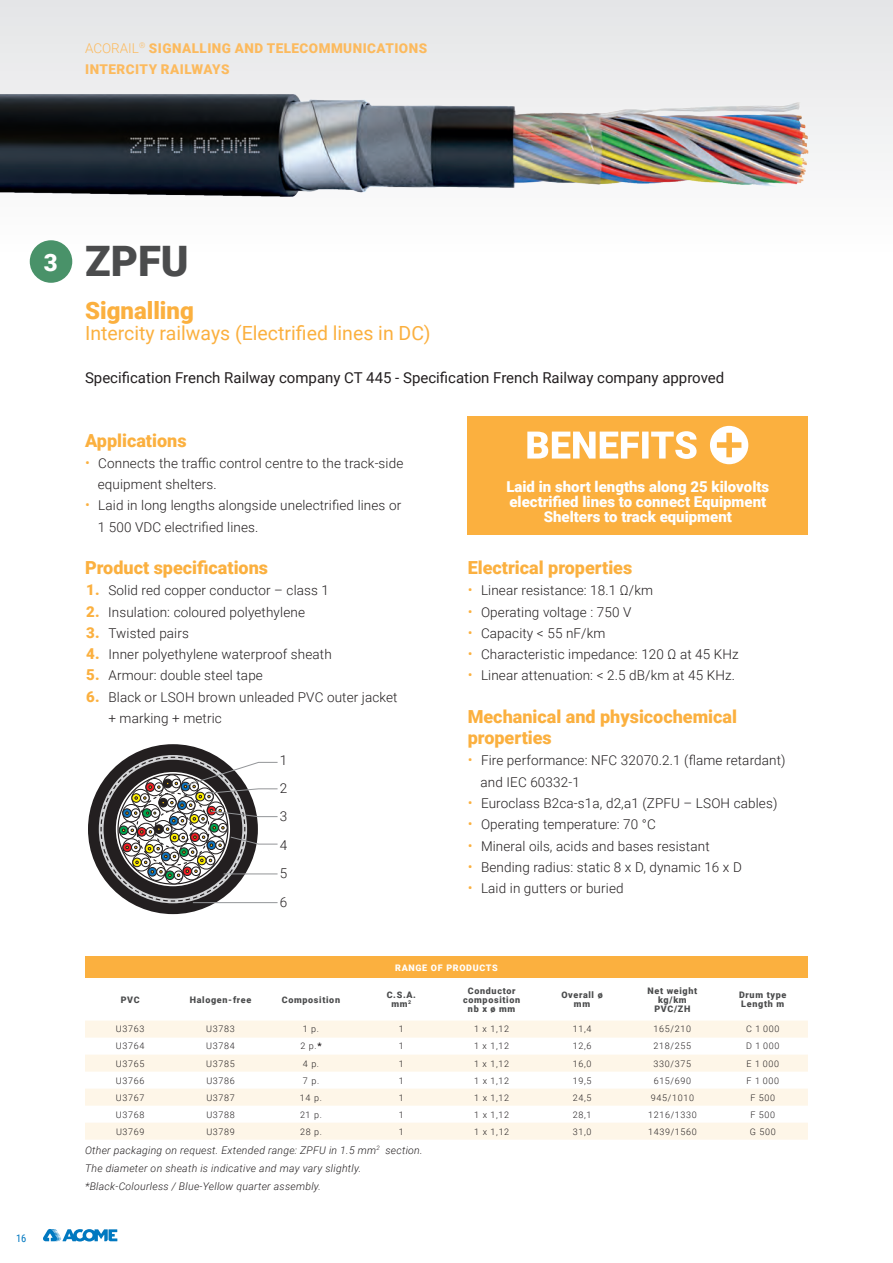
<style>
.page{position:relative;width:893px;height:1263px;background:#fff}
.page>*{position:absolute;margin:0;border:0;box-sizing:border-box;transform-origin:0 0}
.t1{font:900 42px "Roboto";color:#4b4c4d}
.t2{font:900 24px "Roboto";color:#fbb03f}
.t3{font:900 24px "Roboto";color:#fff}
.t4{font:19.5px "Roboto";color:#fbb03f}
.t5{font:900 18px/21.3px "Roboto";color:#fbb03f}
.t6{font:900 15px/15px "Roboto";color:#fff;text-align:center}
.t7{font:15px "Roboto";color:#231f20}
.t8{font:300 13.5px/28.3px "Roboto";letter-spacing:.01em;color:#231f20}
.t9{font:900 13.5px/21.3px "Roboto";letter-spacing:.035em;color:#fcba5e}
.t10{font:italic 300 10.5px/18px "Roboto";letter-spacing:.025em;color:#231f20}
.t11{font:10.5px "Roboto Condensed";color:#0078c0}
.t12{font:300 9px "Roboto";letter-spacing:.075em;color:#231f20}
.t13{font:900 9px/9px "Roboto";letter-spacing:.075em;color:#4b4c4d;text-align:center}
.t14{font:900 9px "Roboto";letter-spacing:.075em;color:#fff}
.s1{font-weight:300}
.s2{font-size:15px;color:#fbb03f}
.s3{font-weight:900;font-size:15px;color:#fbb03f}
.s4{font-weight:900}
</style>
<div class="page">
<svg style="left:43px;top:1229px;width:74px;height:12px"></svg>
<img style="left:0;top:0;width:884px;height:255px">
<div style="left:85px;top:957px;width:723px;height:21px;background:#fbb03f"></div>
<svg style="left:85px;top:1021px;width:723px;height:119px;fill:#fef6e8"></svg>
<div style="left:468px;top:417px;width:340px;height:32px;background:#fbb03f"></div>
<div style="left:468px;top:444px;width:340px;height:32px;background:#fbb03f"></div>
<div style="left:468px;top:472px;width:340px;height:62px;background:#fbb03f"></div>
<svg style="left:527px;top:431px;width:170px;height:28px"></svg>
<svg style="left:710px;top:426px;width:38px;height:38px"></svg>
<div style="left:88px;top:744px;width:170px;height:170px;background:#231f20;border-radius:50%"></div>
<svg style="left:100px;top:756px;width:178px;height:146px"></svg>
<hr style="left:224px;top:873px;width:54px;height:1px;background:#939598">
<hr style="left:193px;top:902px;width:85px;height:1px;background:#939598">
<div style="left:30px;top:240px;width:42px;height:43px;background:#499269;border-radius:50%"></div>
<p class="t9" style="left:85px;top:37px;width:344px"><span class="s1">ACORAIL</span><sup>®</sup> SIGNALLING AND TELECOMMUNICATIONS<br>INTERCITY RAILWAYS</p>
<h2 class="t3" style="left:44px;top:245px;width:15px">3</h2>
<p class="t11" style="left:16px;top:1230px;width:12px">16</p>
<h1 class="t1" style="left:85px;top:232px;width:105px">ZPFU</h1>
<h2 class="t2" style="left:85px;top:294px;width:110px">Signalling</h2>
<h3 class="t4" style="left:85px;top:320px;width:347px">Intercity railways (Electrified lines in DC)</h3>
<p class="t7" style="left:85px;top:367px;width:641px">Specification French Railway company CT 445 - Specification French Railway company approved</p>
<h3 class="t5" style="left:85px;top:429px;width:103px">Applications</h3>
<p class="t8" style="left:98px;top:452px;width:307px;line-height:21.3px;text-indent:-13px"><span class="s2">•</span> Connects the traffic control centre to the track-side equipment shelters.</p>
<p class="t8" style="left:98px;top:494px;width:305px;line-height:21.3px;text-indent:-13px"><span class="s2">•</span> Laid in long lengths alongside unelectrified lines or<br>1 500 VDC electrified lines.</p>
<h3 class="t5" style="left:85px;top:556px;width:185px">Product specifications</h3>
<p class="t8" style="left:86px;top:576px;width:244px"><span class="s3">1.</span> Solid red copper conductor – class 1</p>
<p class="t8" style="left:86px;top:597px;width:220px"><span class="s3">2.</span> Insulation: coloured polyethylene</p>
<p class="t8" style="left:86px;top:618px;width:104px"><span class="s3">3.</span> Twisted pairs</p>
<p class="t8" style="left:86px;top:640px;width:247px"><span class="s3">4.</span> Inner polyethylene waterproof sheath</p>
<p class="t8" style="left:86px;top:661px;width:178px"><span class="s3">5.</span> Armour: double steel tape</p>
<p class="t8" style="left:108px;top:686px;width:291px;line-height:21.3px;text-indent:-22px"><span class="s3">6.</span> Black or LSOH brown unleaded PVC outer jacket + marking + metric</p>
<p class="t8" style="left:280px;top:745px;width:9px;text-align:justify">1<br>2<br>3<br>4<br>5<br>6</p>
<p class="t6" style="left:506px;top:479px;width:264px">Laid in short lengths along 25 kilovolts electrified lines to connect Equipment<br>Shelters to track equipment</p>
<h3 class="t5" style="left:468px;top:556px;width:166px">Electrical properties</h3>
<p class="t8" style="left:468px;top:576px;width:187px"><span class="s2">•</span> Linear resistance: 18.1 Ω/km</p>
<p class="t8" style="left:468px;top:597px;width:165px"><span class="s2">•</span> Operating voltage : 750 V</p>
<p class="t8" style="left:468px;top:618px;width:139px"><span class="s2">•</span> Capacity &lt; 55 nF/km</p>
<p class="t8" style="left:468px;top:640px;width:273px"><span class="s2">•</span> Characteristic impedance: 120 Ω at 45 KHz</p>
<p class="t8" style="left:468px;top:661px;width:269px"><span class="s2">•</span> Linear attenuation: &lt; 2.5 dB/km at 45 KHz.</p>
<h3 class="t5" style="left:468px;top:705px;width:271px">Mechanical and physicochemical properties</h3>
<p class="t8" style="left:480px;top:749px;width:307px;line-height:21.3px;text-indent:-13px"><span class="s2">•</span> Fire performance: NFC 32070.2.1 (flame retardant) and IEC 60332-1</p>
<p class="t8" style="left:468px;top:788px;width:311px"><span class="s2">•</span> Euroclass B2ca-s1a, d2,a1 (ZPFU – LSOH cables)</p>
<p class="t8" style="left:468px;top:810px;width:190px"><span class="s2">•</span> Operating temperature: 70 °C</p>
<p class="t8" style="left:468px;top:831px;width:243px"><span class="s2">•</span> Mineral oils, acids and bases resistant</p>
<p class="t8" style="left:468px;top:852px;width:276px"><span class="s2">•</span> Bending radius: static 8 x D, dynamic 16 x D</p>
<p class="t8" style="left:468px;top:873px;width:157px"><span class="s2">•</span> Laid in gutters or buried</p>
<p class="t14" style="left:395px;top:961px;width:104px">RANGE OF PRODUCTS</p>
<p class="t13" style="left:121px;top:995px;width:21px">PVC</p>
<p class="t13" style="left:190px;top:995px;width:63px">Halogen-free</p>
<p class="t13" style="left:282px;top:995px;width:60px">Composition</p>
<p class="t13" style="left:387px;top:990px;width:31px">C.S.A. mm<sup>2</sup></p>
<p class="t13" style="left:463px;top:986px;width:59px">Conductor composition nb x ø mm</p>
<p class="t13" style="left:561px;top:990px;width:43px">Overall ø mm</p>
<p class="t13" style="left:647px;top:986px;width:51px">Net weight kg/km<br>PVC/ZH</p>
<p class="t13" style="left:739px;top:990px;width:49px;text-align:left">Drum type<br>Length m</p>
<p class="t12" style="left:116px;top:1023px;width:30px">U3763</p>
<p class="t12" style="left:206px;top:1023px;width:30px">U3783</p>
<p class="t12" style="left:303px;top:1023px;width:18px">1 p.</p>
<p class="t12" style="left:399px;top:1023px;width:6px">1</p>
<p class="t12" style="left:474px;top:1023px;width:37px">1 x 1,12</p>
<p class="t12" style="left:573px;top:1023px;width:20px">11,4</p>
<p class="t12" style="left:654px;top:1023px;width:39px">165/210</p>
<p class="t12" style="left:746px;top:1023px;width:35px">C 1 000</p>
<p class="t12" style="left:116px;top:1040px;width:30px">U3764</p>
<p class="t12" style="left:206px;top:1040px;width:30px">U3784</p>
<p class="t12" style="left:300px;top:1040px;width:23px">2 p.<span class="s4">*</span></p>
<p class="t12" style="left:399px;top:1040px;width:6px">1</p>
<p class="t12" style="left:474px;top:1040px;width:37px">1 x 1,12</p>
<p class="t12" style="left:573px;top:1040px;width:20px">12,6</p>
<p class="t12" style="left:654px;top:1040px;width:39px">218/255</p>
<p class="t12" style="left:746px;top:1040px;width:35px">D 1 000</p>
<p class="t12" style="left:116px;top:1057px;width:30px">U3765</p>
<p class="t12" style="left:206px;top:1057px;width:30px">U3785</p>
<p class="t12" style="left:303px;top:1057px;width:18px">4 p.</p>
<p class="t12" style="left:399px;top:1057px;width:6px">1</p>
<p class="t12" style="left:474px;top:1057px;width:37px">1 x 1,12</p>
<p class="t12" style="left:573px;top:1057px;width:20px">16,0</p>
<p class="t12" style="left:654px;top:1057px;width:39px">330/375</p>
<p class="t12" style="left:747px;top:1057px;width:34px">E 1 000</p>
<p class="t12" style="left:116px;top:1074px;width:30px">U3766</p>
<p class="t12" style="left:206px;top:1074px;width:30px">U3786</p>
<p class="t12" style="left:303px;top:1074px;width:18px">7 p.</p>
<p class="t12" style="left:399px;top:1074px;width:6px">1</p>
<p class="t12" style="left:474px;top:1074px;width:37px">1 x 1,12</p>
<p class="t12" style="left:573px;top:1074px;width:20px">19,5</p>
<p class="t12" style="left:654px;top:1074px;width:39px">615/690</p>
<p class="t12" style="left:747px;top:1074px;width:34px">F 1 000</p>
<p class="t12" style="left:116px;top:1091px;width:30px">U3767</p>
<p class="t12" style="left:206px;top:1091px;width:30px">U3787</p>
<p class="t12" style="left:300px;top:1091px;width:23px">14 p.</p>
<p class="t12" style="left:399px;top:1091px;width:6px">1</p>
<p class="t12" style="left:474px;top:1091px;width:37px">1 x 1,12</p>
<p class="t12" style="left:573px;top:1091px;width:20px">24,5</p>
<p class="t12" style="left:651px;top:1091px;width:45px">945/1010</p>
<p class="t12" style="left:750px;top:1091px;width:26px">F 500</p>
<p class="t12" style="left:116px;top:1108px;width:30px">U3768</p>
<p class="t12" style="left:206px;top:1108px;width:30px">U3788</p>
<p class="t12" style="left:300px;top:1108px;width:23px">21 p.</p>
<p class="t12" style="left:399px;top:1108px;width:6px">1</p>
<p class="t12" style="left:474px;top:1108px;width:37px">1 x 1,12</p>
<p class="t12" style="left:573px;top:1108px;width:20px">28,1</p>
<p class="t12" style="left:648px;top:1108px;width:50px">1216/1330</p>
<p class="t12" style="left:750px;top:1108px;width:26px">F 500</p>
<p class="t12" style="left:116px;top:1125px;width:30px">U3769</p>
<p class="t12" style="left:206px;top:1125px;width:30px">U3789</p>
<p class="t12" style="left:300px;top:1125px;width:23px">28 p.</p>
<p class="t12" style="left:399px;top:1125px;width:6px">1</p>
<p class="t12" style="left:474px;top:1125px;width:37px">1 x 1,12</p>
<p class="t12" style="left:573px;top:1125px;width:20px">31,0</p>
<p class="t12" style="left:648px;top:1125px;width:50px">1439/1560</p>
<p class="t12" style="left:750px;top:1125px;width:28px">G 500</p>
<p class="t10" style="left:85px;top:1140px;width:339px">Other packaging on request. Extended range: ZPFU in 1.5 mm<sup>2</sup> section.<br>The diameter on sheath is indicative and may vary slightly. *Black-Colourless / Blue-Yellow quarter assembly.</p>
</div>
